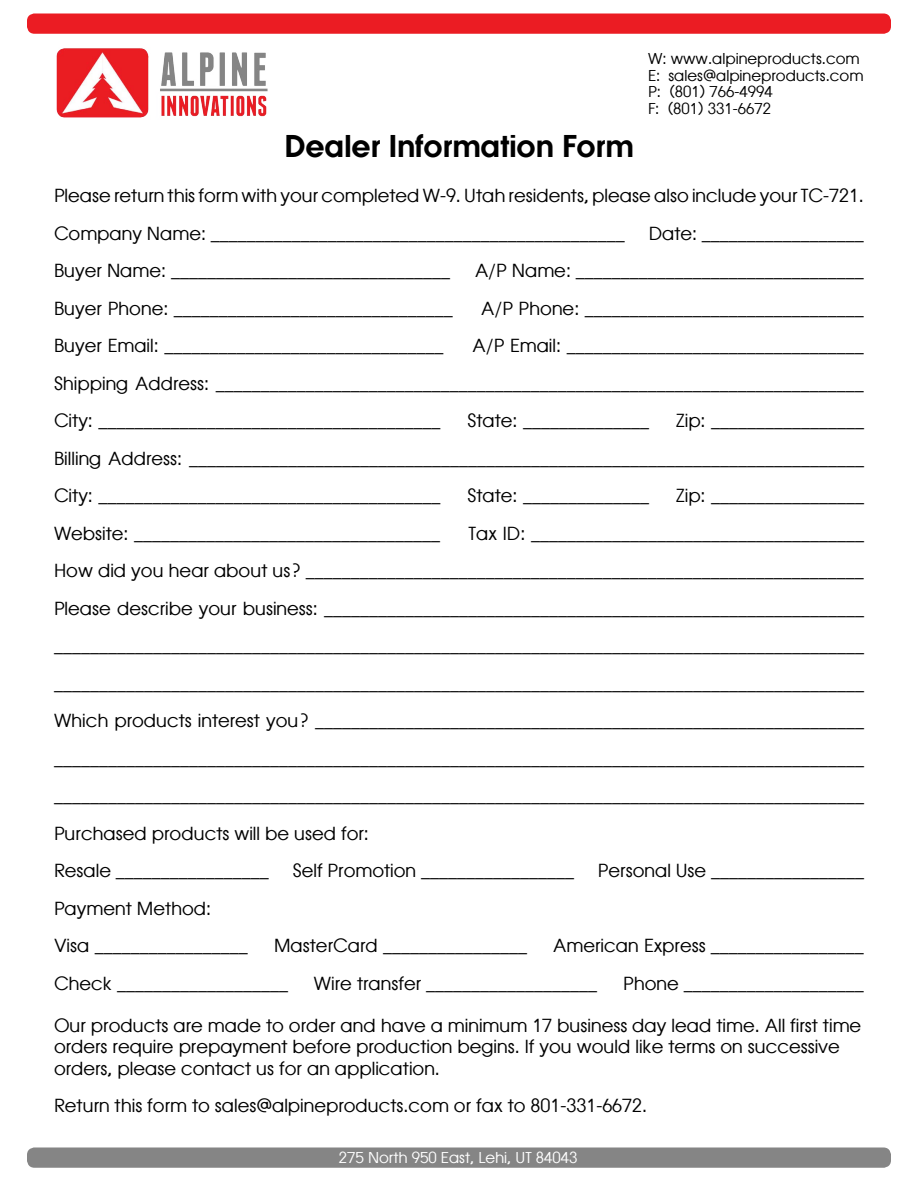
<style>
.page{position:relative;width:918px;height:1188px;background:#fff}
.page>*{position:absolute;margin:0;border:0;box-sizing:border-box;transform-origin:0 0}
.t1{font:600 30px "Atlanta";color:#000}
.t2{font:18px/37.5px "Atlanta";color:#000}
.t3{font:15px/16.5px "Atlanta";color:#000}
.t4{font:15px "Atlanta";color:#fff}
</style>
<div class="page">
<div style="left:27px;top:14px;width:864px;height:20px;background:#eb1c23;border-radius:8px"></div>
<img style="left:56px;top:48px;width:212px;height:70px">
<div style="left:27px;top:1148px;width:864px;height:20px;background:#858585;border-radius:8px"></div>
<h1 class="t1" style="left:284px;top:125px;width:351px">Dealer Information Form</h1>
<p class="t3" style="left:648px;top:50px;width:217px">W: www.alpineproducts.com<br>E: sales@alpineproducts.com<br>P: (801) 766-4994<br>F: (801) 331-6672</p>
<p class="t2" style="left:54px;top:176px;width:811px">Please return this form with your completed W-9. Utah residents, please also include your TC-721.<br>Company Name: ______________________________________________</p>
<p class="t2" style="left:649px;top:214px;width:217px">Date: __________________</p>
<p class="t2" style="left:54px;top:251px;width:398px">Buyer Name: _______________________________</p>
<p class="t2" style="left:475px;top:251px;width:390px">A/P Name: ________________________________</p>
<p class="t2" style="left:54px;top:289px;width:400px">Buyer Phone: _______________________________</p>
<p class="t2" style="left:481px;top:289px;width:384px">A/P Phone: _______________________________</p>
<p class="t2" style="left:54px;top:326px;width:391px">Buyer Email: _______________________________</p>
<p class="t2" style="left:54px;top:326px;width:811px;text-align:justify;text-indent:419px">A/P Email: _________________________________ Shipping Address: ________________________________________________________________________ City: ______________________________________</p>
<p class="t2" style="left:467px;top:401px;width:183px">State: ______________</p>
<p class="t2" style="left:54px;top:401px;width:812px;text-align:justify;text-indent:622px">Zip: _________________ Billing Address: ___________________________________________________________________________ City: ______________________________________</p>
<p class="t2" style="left:467px;top:476px;width:183px">State: ______________</p>
<p class="t2" style="left:676px;top:476px;width:189px">Zip: _________________</p>
<p class="t2" style="left:54px;top:514px;width:812px;text-indent:415px">Tax ID: _____________________________________ How did you hear about us? ______________________________________________________________ Please describe your business: ____________________________________________________________ __________________________________________________________________________________________ __________________________________________________________________________________________ Which products interest you? _____________________________________________________________ __________________________________________________________________________________________ __________________________________________________________________________________________ Purchased products will be used for:<br>Resale _________________</p>
<p class="t2" style="left:54px;top:514px;width:388px">Website: __________________________________</p>
<p class="t2" style="left:293px;top:851px;width:283px">Self Promotion _________________</p>
<p class="t2" style="left:598px;top:851px;width:268px">Personal Use _________________</p>
<p class="t2" style="left:54px;top:889px;width:195px">Payment Method:<br>Visa _________________</p>
<p class="t2" style="left:274px;top:926px;width:254px">MasterCard ________________</p>
<p class="t2" style="left:553px;top:926px;width:312px">American Express _________________</p>
<p class="t2" style="left:54px;top:964px;width:236px">Check ___________________</p>
<p class="t2" style="left:314px;top:964px;width:285px">Wire transfer ___________________</p>
<p class="t2" style="left:623px;top:964px;width:242px">Phone ____________________</p>
<p class="t2" style="left:54px;top:1013px;width:809px;line-height:21.6px">Our products are made to order and have a minimum 17 business day lead time. All first time orders require prepayment before production begins. If you would like terms on successive orders, please contact us for an application.</p>
<p class="t2" style="left:54px;top:1086px;width:595px">Return this form to sales@alpineproducts.com or fax to 801-331-6672.</p>
<p class="t4" style="left:339px;top:1147px;width:240px">275 North 950 East, Lehi, UT 84043</p>
</div>
